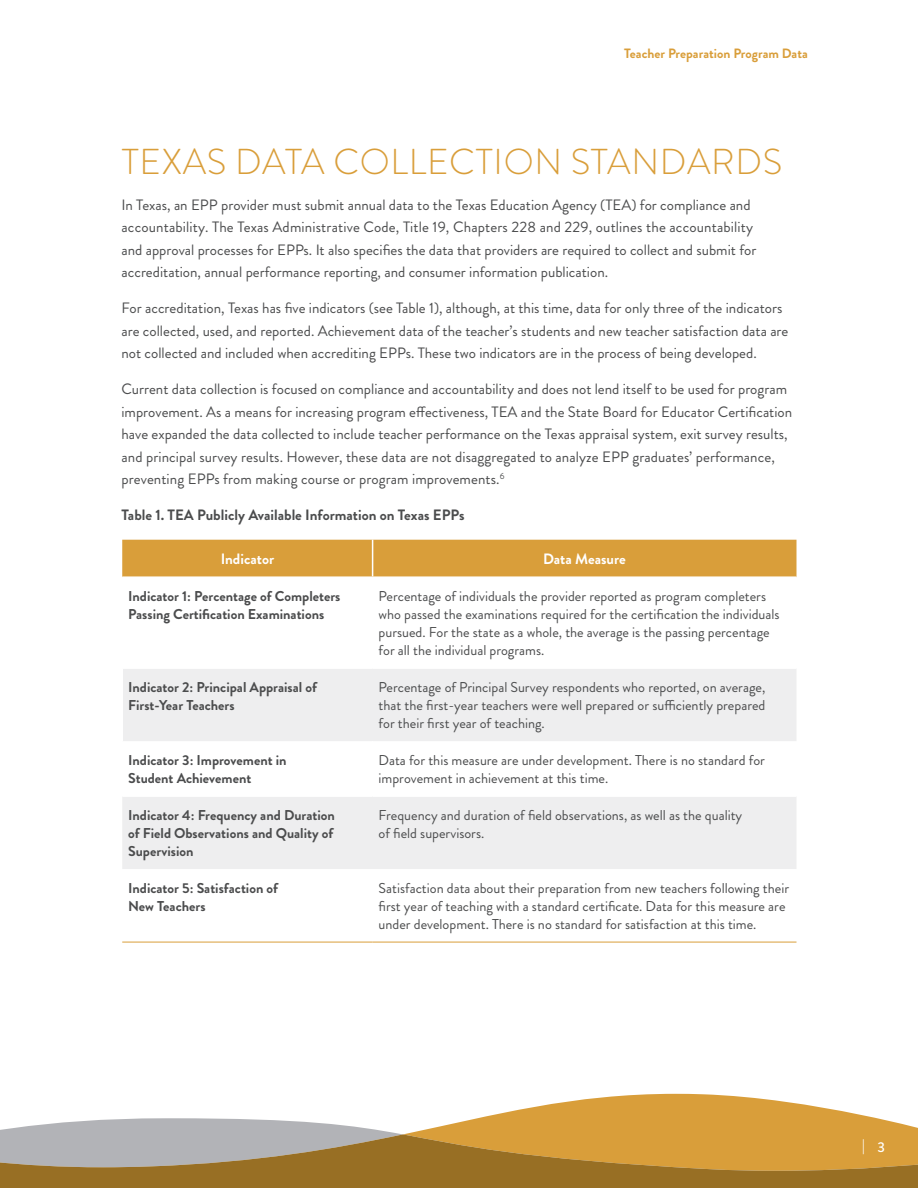
<style>
.page{position:relative;width:918px;height:1188px;background:#fff}
.page>*{position:absolute;margin:0;border:0;box-sizing:border-box;transform-origin:0 0}
.t1{font:300 36px "Brandon Grotesque";letter-spacing:.02em;color:#d99e3a}
.t2{font:15px/22.5px "Brandon Grotesque";color:#4b4c4d}
.t3{font:700 15px "Brandon Grotesque";color:#4b4c4d}
.t4{font:700 15px "Brandon Grotesque";color:#fff}
.t5{font:14.25px/18px "Brandon Grotesque";color:#4b4c4d}
.t6{font:700 14.25px/18px "Brandon Grotesque";color:#4b4c4d}
.t7{font:500 14.25px "Brandon Grotesque";color:#fff}
.t8{font:700 13.5px "Brandon Grotesque";color:#d99e3a}
</style>
<div class="page">
<svg style="left:0;top:1094px;width:918px;height:40px"></svg>
<svg style="left:0;top:1134px;width:918px;height:54px;background:#af8a48"></svg>
<div style="left:122px;top:540px;width:674px;height:36px;background:#d99e3a"></div>
<svg style="left:122px;top:669px;width:674px;height:200px;fill:#eeeeef"></svg>
<svg style="left:122px;top:941px;width:674px;height:1px"></svg>
<hr style="left:372px;top:540px;width:1px;height:36px;background:#fff">
<hr style="left:372px;top:741px;width:1px;height:54px;background:#fff">
<hr style="left:372px;top:869px;width:1px;height:73px;background:#fff">
<hr style="left:122px;top:669px;width:1px;height:72px;background:#fff">
<hr style="left:122px;top:795px;width:251px;height:2px;background:#fff">
<hr style="left:373px;top:795px;width:423px;height:2px;background:#fff">
<hr style="left:122px;top:942px;width:251px;height:1px;background:#d99e3a">
<hr style="left:373px;top:942px;width:423px;height:1px;background:#d99e3a">
<p class="t8" style="left:624px;top:44px;width:185px">Teacher Preparation Program Data</p>
<h1 class="t1" style="left:122px;top:137px;width:662px">TEXAS DATA COLLECTION STANDARDS</h1>
<p class="t2" style="left:122px;top:194px;width:636px">In Texas, an EPP provider must submit annual data to the Texas Education Agency (TEA) for compliance and accountability. The Texas Administrative Code, Title 19, Chapters 228 and 229, outlines the accountability and approval processes for EPPs. It also specifies the data that providers are required to collect and submit for accreditation, annual performance reporting, and consumer information publication.</p>
<p class="t2" style="left:122px;top:297px;width:668px">For accreditation, Texas has five indicators (see Table 1), although, at this time, data for only three of the indicators are collected, used, and reported. Achievement data of the teacher’s students and new teacher satisfaction data are not collected and included when accrediting EPPs. These two indicators are in the process of being developed.</p>
<p class="t2" style="left:122px;top:378px;width:672px">Current data collection is focused on compliance and accountability and does not lend itself to be used for program improvement. As a means for increasing program effectiveness, TEA and the State Board for Educator Certification have expanded the data collected to include teacher performance on the Texas appraisal system, exit survey results, and principal survey results. However, these data are not disaggregated to analyze EPP graduates’ performance, preventing EPPs from making course or program improvements.<sup>6</sup></p>
<p class="t3" style="left:122px;top:505px;width:345px">Table 1. TEA Publicly Available Information on Texas EPPs</p>
<p class="t4" style="left:221px;top:548px;width:55px">Indicator</p>
<p class="t4" style="left:543px;top:548px;width:84px">Data Measure</p>
<p class="t6" style="left:128px;top:587px;width:214px">Indicator 1: Percentage of Completers<br>Passing Certification Examinations</p>
<p class="t5" style="left:379px;top:587px;width:402px">Percentage of individuals the provider reported as program completers who passed the examinations required for the certification the individuals pursued. For the state as a whole, the average is the passing percentage for all the individual programs.</p>
<p class="t6" style="left:128px;top:678px;width:190px">Indicator 2: Principal Appraisal of<br>First-Year Teachers</p>
<p class="t5" style="left:379px;top:678px;width:388px;text-align:justify">Percentage of Principal Survey respondents who reported, on average, that the first-year teachers were well prepared or sufficiently prepared for their first year of teaching.</p>
<p class="t6" style="left:128px;top:751px;width:160px">Indicator 3: Improvement in<br>Student Achievement</p>
<p class="t5" style="left:379px;top:751px;width:388px">Data for this measure are under development. There is no standard for improvement in achievement at this time.</p>
<p class="t6" style="left:128px;top:806px;width:208px;text-align:justify">Indicator 4: Frequency and Duration of Field Observations and Quality of Supervision</p>
<p class="t5" style="left:379px;top:806px;width:365px">Frequency and duration of field observations, as well as the quality of field supervisors.</p>
<p class="t6" style="left:128px;top:879px;width:151px">Indicator 5: Satisfaction of<br>New Teachers</p>
<p class="t5" style="left:379px;top:879px;width:412px">Satisfaction data about their preparation from new teachers following their first year of teaching with a standard certificate. Data for this measure are under development. There is no standard for satisfaction at this time.</p>
<p class="t7" style="left:862px;top:1136px;width:24px">| 3</p>
</div>
